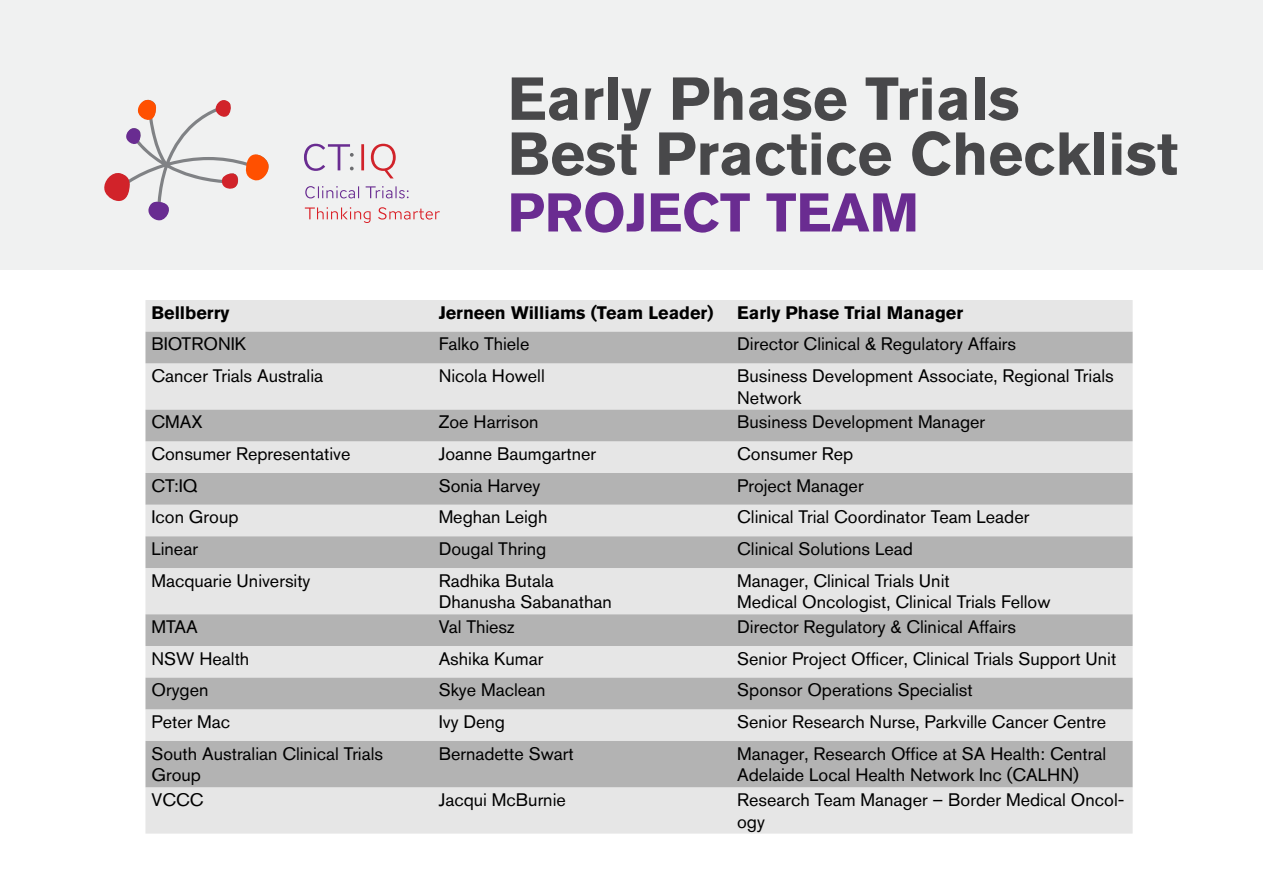
<style>
.page{position:relative;width:1263px;height:893px;background:#f0f1f1}
.page>*{position:absolute;margin:0;border:0;box-sizing:border-box;transform-origin:0 0}
.t1{font:700 60px "Akzidenz Grotesk BQ";color:#48484a}
.t2{font:700 54px "Akzidenz Grotesk BQ";color:#6a2c91}
.t3{font:18px/21.6px "Akzidenz Grotesk BQ";color:#000}
.t4{font:700 18px "Akzidenz Grotesk BQ";color:#000}
</style>
<div class="page">
<svg style="left:104px;top:99px;width:165px;height:122px"></svg>
<svg style="left:305px;top:207px;width:135px;height:16px"></svg>
<svg style="left:305px;top:186px;width:104px;height:12px"></svg>
<svg style="left:361px;top:144px;width:35px;height:34px"></svg>
<svg style="left:304px;top:144px;width:50px;height:27px"></svg>
<div style="left:0;top:271px;width:1263px;height:622px;background:#fff"></div>
<div style="left:145px;top:300px;width:987px;height:534px;background:#e6e6e6"></div>
<svg style="left:145px;top:332px;width:987px;height:455px;background:#cbcbcb"></svg>
<p class="t1" style="left:508px;top:64px;width:513px">Early Phase Trials</p>
<p class="t1" style="left:508px;top:119px;width:672px">Best Practice Checklist</p>
<p class="t2" style="left:508px;top:181px;width:413px">PROJECT TEAM</p>
<p class="t4" style="left:151px;top:302px;width:79px">Bellberry</p>
<p class="t4" style="left:439px;top:302px;width:276px">Jerneen Williams (Team Leader)</p>
<p class="t4" style="left:737px;top:302px;width:227px">Early Phase Trial Manager</p>
<p class="t3" style="left:151px;top:333px;width:96px">BIOTRONIK</p>
<p class="t3" style="left:439px;top:333px;width:92px">Falko Thiele</p>
<p class="t3" style="left:737px;top:333px;width:280px">Director Clinical &amp; Regulatory Affairs</p>
<p class="t3" style="left:151px;top:365px;width:173px">Cancer Trials Australia</p>
<p class="t3" style="left:439px;top:365px;width:108px">Nicola Howell</p>
<p class="t3" style="left:737px;top:365px;width:378px">Business Development Associate, Regional Trials<br>Network</p>
<p class="t3" style="left:151px;top:411px;width:53px">CMAX</p>
<p class="t3" style="left:439px;top:411px;width:101px">Zoe Harrison</p>
<p class="t3" style="left:737px;top:411px;width:249px">Business Development Manager</p>
<p class="t3" style="left:151px;top:443px;width:201px">Consumer Representative</p>
<p class="t3" style="left:439px;top:443px;width:159px">Joanne Baumgartner</p>
<p class="t3" style="left:737px;top:443px;width:118px">Consumer Rep</p>
<p class="t3" style="left:151px;top:474px;width:47px">CT:IQ</p>
<p class="t3" style="left:439px;top:474px;width:103px">Sonia Harvey</p>
<p class="t3" style="left:737px;top:474px;width:128px">Project Manager</p>
<p class="t3" style="left:151px;top:506px;width:89px">Icon Group</p>
<p class="t3" style="left:439px;top:506px;width:110px">Meghan Leigh</p>
<p class="t3" style="left:737px;top:506px;width:294px">Clinical Trial Coordinator Team Leader</p>
<p class="t3" style="left:151px;top:538px;width:48px">Linear</p>
<p class="t3" style="left:439px;top:538px;width:109px">Dougal Thring</p>
<p class="t3" style="left:737px;top:538px;width:177px">Clinical Solutions Lead</p>
<p class="t3" style="left:151px;top:569px;width:160px">Macquarie University</p>
<p class="t3" style="left:439px;top:569px;width:117px">Radhika Butala</p>
<p class="t3" style="left:439px;top:591px;width:175px">Dhanusha Sabanathan</p>
<p class="t3" style="left:737px;top:569px;width:214px">Manager, Clinical Trials Unit</p>
<p class="t3" style="left:737px;top:591px;width:315px">Medical Oncologist, Clinical Trials Fellow</p>
<p class="t3" style="left:151px;top:616px;width:48px">MTAA</p>
<p class="t3" style="left:439px;top:616px;width:78px">Val Thiesz</p>
<p class="t3" style="left:737px;top:616px;width:280px">Director Regulatory &amp; Clinical Affairs</p>
<p class="t3" style="left:151px;top:647px;width:99px">NSW Health</p>
<p class="t3" style="left:439px;top:647px;width:106px">Ashika Kumar</p>
<p class="t3" style="left:737px;top:647px;width:381px">Senior Project Officer, Clinical Trials Support Unit</p>
<p class="t3" style="left:151px;top:679px;width:58px">Orygen</p>
<p class="t3" style="left:439px;top:679px;width:108px">Skye Maclean</p>
<p class="t3" style="left:737px;top:679px;width:237px">Sponsor Operations Specialist</p>
<p class="t3" style="left:151px;top:711px;width:80px">Peter Mac</p>
<p class="t3" style="left:439px;top:711px;width:68px">Ivy Deng</p>
<p class="t3" style="left:737px;top:711px;width:370px">Senior Research Nurse, Parkville Cancer Centre</p>
<p class="t3" style="left:151px;top:742px;width:233px">South Australian Clinical Trials<br>Group</p>
<p class="t3" style="left:439px;top:742px;width:137px">Bernadette Swart</p>
<p class="t3" style="left:737px;top:742px;width:370px">Manager, Research Office at SA Health: Central<br>Adelaide Local Health Network Inc (CALHN)</p>
<p class="t3" style="left:151px;top:789px;width:54px">VCCC</p>
<p class="t3" style="left:439px;top:789px;width:129px">Jacqui McBurnie</p>
<p class="t3" style="left:737px;top:789px;width:389px">Research Team Manager – Border Medical Oncol&shy;ogy</p>
</div>
